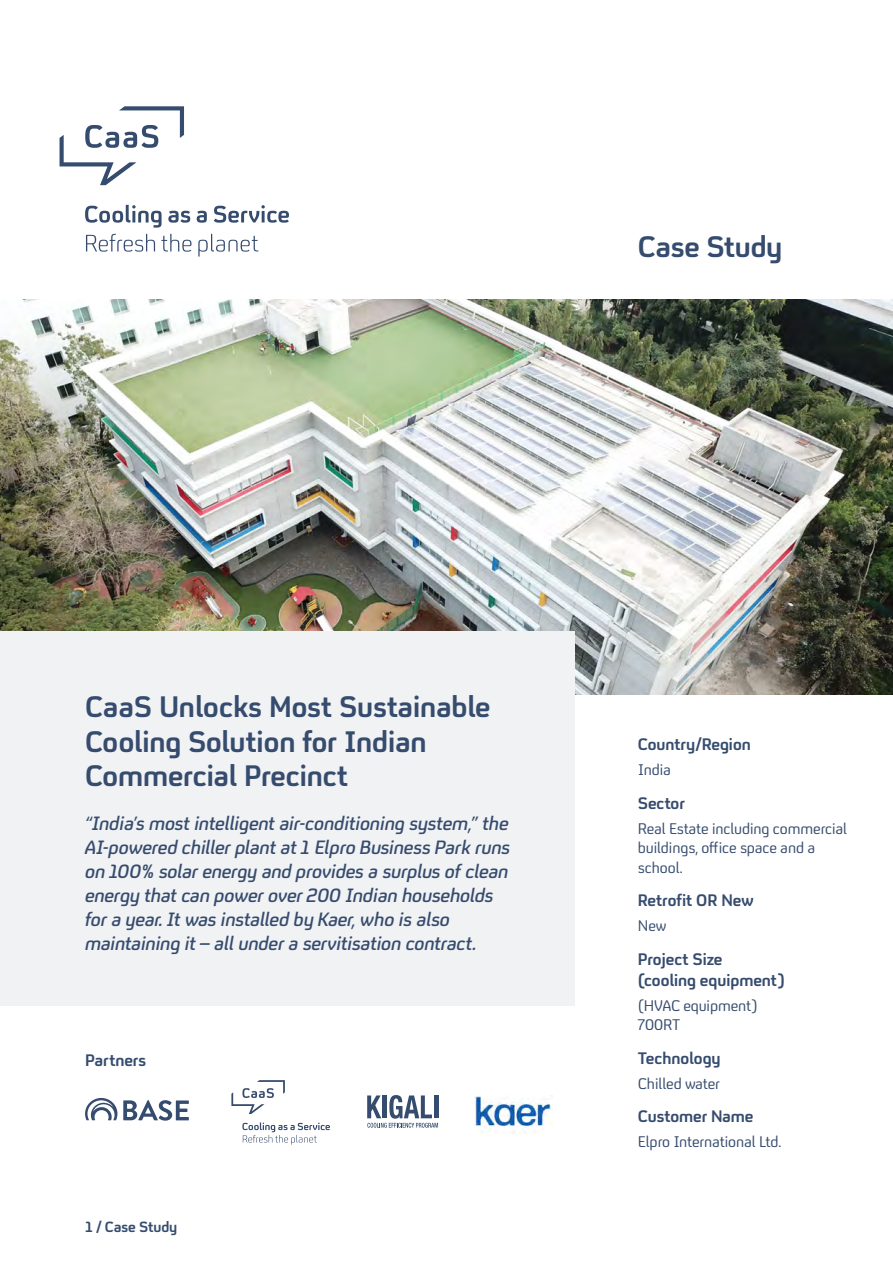
<style>
.page{position:relative;width:893px;height:1263px;background:#fff}
.page>*{position:absolute;margin:0;border:0;box-sizing:border-box;transform-origin:0 0}
.t1{font:30px/34.5px "FS Untitled Bold 700";letter-spacing:-.005em;color:#364c6e}
.t2{font:italic 19.5px/24px "FS Untitled Medium 500";color:#364c6e}
.t3{font:16.8px/20.7px "FS Untitled Bold 700";letter-spacing:-.005em;color:#364c6e}
.t4{font:15.6px/19.5px "FS Untitled Regular 400";letter-spacing:-.005em;color:#364c6e}
.t5{font:15px "FS Untitled Bold 700";letter-spacing:-.02em;color:#364c6e}
</style>
<div class="page">
<img style="left:0;top:299px;width:893px;height:395px">
<div style="left:0;top:631px;width:574px;height:375px;background:#f1f2f4"></div>
<svg style="left:60px;top:106px;width:124px;height:79px"></svg>
<svg style="left:85px;top:205px;width:77px;height:23px"></svg>
<svg style="left:168px;top:211px;width:22px;height:12px"></svg>
<svg style="left:197px;top:211px;width:10px;height:12px"></svg>
<svg style="left:214px;top:205px;width:75px;height:18px"></svg>
<svg style="left:86px;top:234px;width:69px;height:18px"></svg>
<svg style="left:161px;top:234px;width:30px;height:18px"></svg>
<svg style="left:198px;top:234px;width:60px;height:23px"></svg>
<svg style="left:123px;top:1100px;width:66px;height:21px"></svg>
<svg style="left:85px;top:1098px;width:32px;height:22px"></svg>
<svg style="left:367px;top:1095px;width:71px;height:33px"></svg>
<svg style="left:231px;top:1080px;width:54px;height:34px"></svg>
<svg style="left:242px;top:1122px;width:88px;height:23px"></svg>
<img style="left:474px;top:1095px;width:79px;height:38px">
<h1 class="t1" style="left:638px;top:229px;width:146px">Case Study</h1>
<h1 class="t1" style="left:85px;top:690px;width:407px">CaaS Unlocks Most Sustainable<br>Cooling Solution for Indian<br>Commercial Precinct</h1>
<p class="t2" style="left:85px;top:811px;width:426px">“India’s most intelligent air-conditioning system,” the AI-powered chiller plant at 1 Elpro Business Park runs on 100% solar energy and provides a surplus of clean energy that can power over 200 Indian households for a year. It was installed by Kaer, who is also maintaining it – all under a servitisation contract.</p>
<p class="t3" style="left:85px;top:1050px;width:63px">Partners</p>
<p class="t5" style="left:85px;top:1218px;width:94px">1 / Case Study</p>
<p class="t3" style="left:638px;top:734px;width:115px">Country/Region</p>
<p class="t4" style="left:638px;top:760px;width:35px">India</p>
<p class="t3" style="left:638px;top:793px;width:49px">Sector</p>
<p class="t4" style="left:638px;top:818px;width:211px">Real Estate including commercial buildings, office space and a school.</p>
<p class="t3" style="left:638px;top:890px;width:117px">Retrofit OR New</p>
<p class="t4" style="left:638px;top:916px;width:30px">New</p>
<p class="t3" style="left:638px;top:949px;width:149px">Project Size (cooling equipment)</p>
<p class="t4" style="left:638px;top:995px;width:121px">(HVAC equipment)<br>700RT</p>
<p class="t3" style="left:638px;top:1048px;width:84px">Technology</p>
<p class="t4" style="left:638px;top:1073px;width:84px">Chilled water</p>
<p class="t3" style="left:638px;top:1106px;width:117px">Customer Name</p>
<p class="t4" style="left:638px;top:1132px;width:145px">Elpro International Ltd.</p>
</div>
